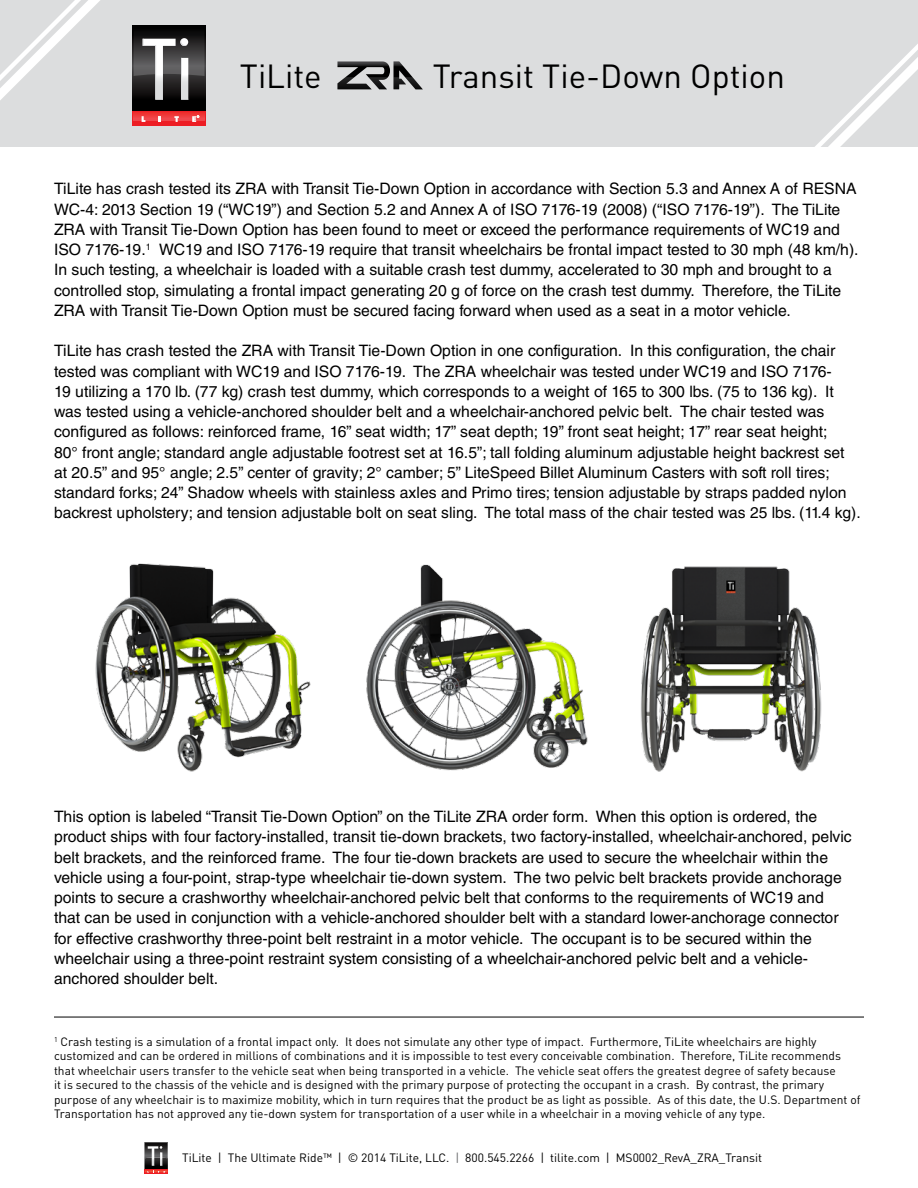
<style>
.page{position:relative;width:918px;height:1188px;background:#fff}
.page>*{position:absolute;margin:0;border:0;box-sizing:border-box;transform-origin:0 0}
.t1{font:33px "DIN Pro";color:#000}
.t2{font:15.75px/20.2px "Helvetica LT Std";color:#000}
.t3{font:15.6px "Helvetica LT Std";color:#000}
.t4{font:12px/14.4px "DIN Pro";color:#000}
.s1{font-size:10.5px}
.s2{color:#636466}
</style>
<div class="page">
<div style="left:144px;top:1169px;width:24px;height:5px;background:#ed1d24"></div>
<svg style="left:144px;top:1142px;width:24px;height:31px"></svg>
<div style="left:0;top:0;width:918px;height:147px;background:#dcddde"></div>
<svg style="left:815px;top:44px;width:103px;height:103px"></svg>
<svg style="left:0;top:0;width:100px;height:100px"></svg>
<svg style="left:132px;top:26px;width:74px;height:85px"></svg>
<svg style="left:132px;top:111px;width:74px;height:15px"></svg>
<svg style="left:192px;top:120px;width:7px;height:2px"></svg>
<svg style="left:133px;top:112px;width:72px;height:8px"></svg>
<svg style="left:134px;top:27px;width:70px;height:73px;background:#555455"></svg>
<svg style="left:337px;top:61px;width:86px;height:28px"></svg>
<hr style="left:54px;top:1017px;width:810px;height:1px;background:#000">
<img style="left:95px;top:563px;width:216px;height:209px">
<img style="left:640px;top:566px;width:182px;height:206px">
<img style="left:366px;top:564px;width:222px;height:207px">
<h1 class="t1" style="left:240px;top:50px;width:83px">TiLite</h1>
<h1 class="t1" style="left:433px;top:50px;width:354px">Transit Tie-Down Option</h1>
<p class="t2" style="left:54px;top:179px;width:806px">TiLite has crash tested its ZRA with Transit Tie-Down Option in accordance with Section 5.3 and Annex A of RESNA WC-4: 2013 Section 19 (“WC19”) and Section 5.2 and Annex A of ISO 7176-19 (2008) (“ISO 7176-19”). The TiLite ZRA with Transit Tie-Down Option has been found to meet or exceed the performance requirements of WC19 and ISO 7176-19.<sup>1</sup> WC19 and ISO 7176-19 require that transit wheelchairs be frontal impact tested to 30 mph (48 km/h).<br>In such testing, a wheelchair is loaded with a suitable crash test dummy, accelerated to 30 mph and brought to a controlled stop, simulating a frontal impact generating 20 g of force on the crash test dummy. Therefore, the TiLite ZRA with Transit Tie-Down Option must be secured facing forward when used as a seat in a motor vehicle.</p>
<p class="t2" style="left:54px;top:341px;width:794px">TiLite has crash tested the ZRA with Transit Tie-Down Option in one configuration. In this configuration, the chair tested was compliant with WC19 and ISO 7176-19. The ZRA wheelchair was tested under WC19 and ISO 7176- 19 utilizing a 170 lb. (77 kg) crash test dummy, which corresponds to a weight of 165 to 300 lbs. (75 to 136 kg). It was tested using a vehicle-anchored shoulder belt and a wheelchair-anchored pelvic belt. The chair tested was configured as follows: reinforced frame, 16” seat width; 17” seat depth; 19” front seat height; 17” rear seat height; 80° front angle; standard angle adjustable footrest set at 16.5”; tall folding aluminum adjustable height backrest set at 20.5” and 95° angle; 2.5” center of gravity; 2° camber; 5” LiteSpeed Billet Aluminum Casters with soft roll tires; standard forks; 24” Shadow wheels with stainless axles and Primo tires; tension adjustable by straps padded nylon</p>
<p class="t3" style="left:54px;top:504px;width:808px">backrest upholstery; and tension adjustable bolt on seat sling. The total mass of the chair tested was 25 lbs. (11.4 kg).</p>
<p class="t2" style="left:54px;top:807px;width:799px">This option is labeled “Transit Tie-Down Option” on the TiLite ZRA order form. When this option is ordered, the product ships with four factory-installed, transit tie-down brackets, two factory-installed, wheelchair-anchored, pelvic belt brackets, and the reinforced frame. The four tie-down brackets are used to secure the wheelchair within the vehicle using a four-point, strap-type wheelchair tie-down system. The two pelvic belt brackets provide anchorage points to secure a crashworthy wheelchair-anchored pelvic belt that conforms to the requirements of WC19 and that can be used in conjunction with a vehicle-anchored shoulder belt with a standard lower-anchorage connector for effective crashworthy three-point belt restraint in a motor vehicle. The occupant is to be secured within the wheelchair using a three-point restraint system consisting of a wheelchair-anchored pelvic belt and a vehicle&shy;anchored shoulder belt.</p>
<p class="t4" style="left:54px;top:1033px;width:808px"><sup>1</sup> Crash testing is a simulation of a frontal impact only. It does not simulate any other type of impact. Furthermore, TiLite wheelchairs are highly customized and can be ordered in millions of combinations and it is impossible to test every conceivable combination. Therefore, TiLite recommends that wheelchair users transfer to the vehicle seat when being transported in a vehicle. The vehicle seat offers the greatest degree of safety because<br>it is secured to the chassis of the vehicle and is designed with the primary purpose of protecting the occupant in a crash. By contrast, the primary purpose of any wheelchair is to maximize mobility, which in turn requires that the product be as light as possible. As of this date, the U.S. Department of Transportation has not approved any tie-down system for transportation of a user while in a wheelchair in a moving vehicle of any type.</p>
<p class="t4" style="left:182px;top:1150px;width:582px">TiLite | The Ultimate Ride<span class="s1">™</span> | © 2014 TiLite, LLC. <span class="s2">|</span> 800.545.2266 | tilite.com | MS0002_RevA_ZRA_Transit</p>
</div>
